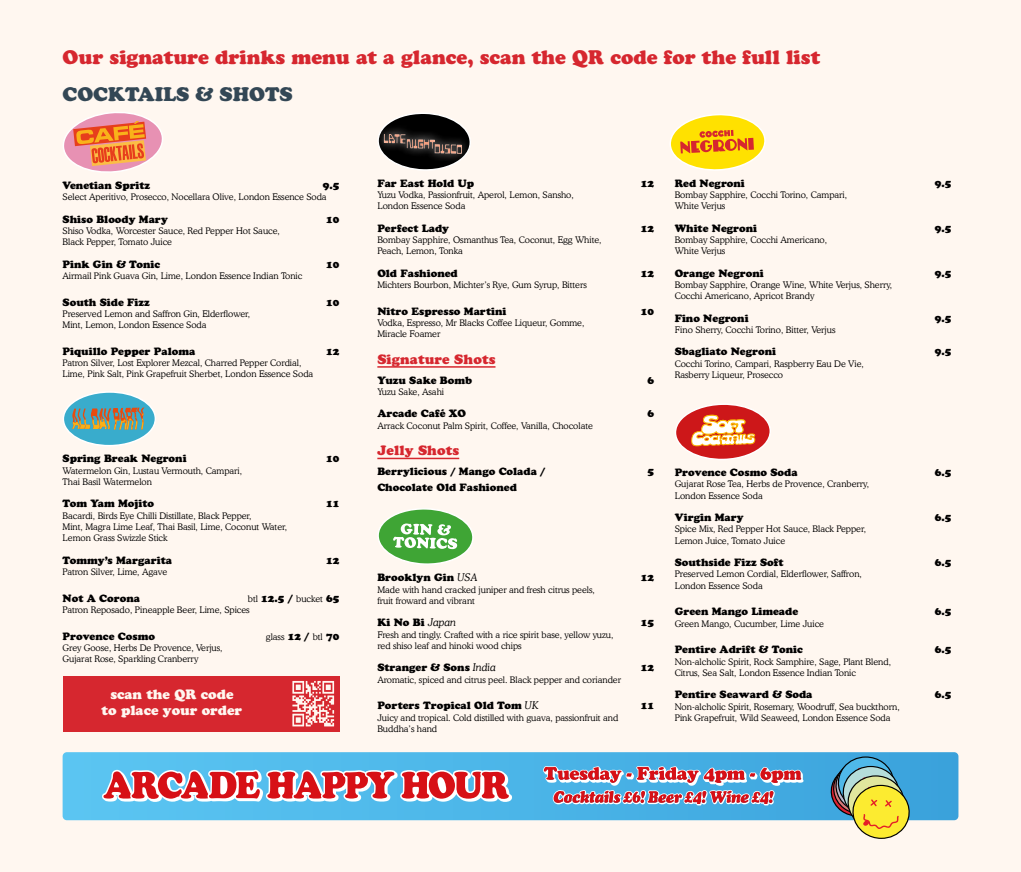
<style>
.page{position:relative;width:1021px;height:872px;background:#fff}
.page>*{position:absolute;margin:0;border:0;box-sizing:border-box;transform-origin:0 0}
.t1{font:19.5px "Cooper Black Std";color:#d6272f}
.t2{font:19.5px "Cooper Black Std";color:#334755}
.t3{font:13.5px/16.2px "Cooper Black Std";color:#fff7f0;text-align:center}
.t4{font:13.5px "Cooper Black Std";letter-spacing:.01em;color:#d6272f}
.t5{font:10.5px "Cooper Black Std";color:#000}
.t6{font:300 9px/11.2px "Cooper TL";color:#000}
.s1{font-family:"Cooper Black Std";font-weight:400;font-size:10.5px}
.s2{font-family:"Cooper TL";font-weight:300;font-style:italic}
</style>
<div class="page">
<div style="left:0;top:0;width:1020px;height:872px;background:#fff7f0"></div>
<svg style="left:65px;top:112px;width:98px;height:41px"></svg>
<svg style="left:63px;top:138px;width:94px;height:284px"></svg>
<svg style="left:63px;top:392px;width:92px;height:54px"></svg>
<img style="left:104px;top:407px;width:41px;height:22px">
<svg style="left:378px;top:113px;width:93px;height:57px"></svg>
<hr style="left:377px;top:366px;width:118px;height:2px;background:#d6272f">
<hr style="left:377px;top:458px;width:82px;height:1px;background:#d6272f">
<svg style="left:378px;top:508px;width:95px;height:57px"></svg>
<svg style="left:670px;top:114px;width:96px;height:57px"></svg>
<div style="left:63px;top:676px;width:276px;height:55px;background:#d6272f"></div>
<svg style="left:292px;top:681px;width:42px;height:45px"></svg>
<svg style="left:675px;top:404px;width:96px;height:56px"></svg>
<svg style="left:63px;top:752px;width:895px;height:68px;background:#4db5e8"></svg>
<svg style="left:102px;top:769px;width:410px;height:33px"></svg>
<svg style="left:827px;top:756px;width:86px;height:83px;background:#a1b98d"></svg>
<svg style="left:543px;top:766px;width:260px;height:39px;background:#9991ad"></svg>
<h1 class="t1" style="left:63px;top:46px;width:759px">Our signature drinks menu at a glance, scan the QR code for the full list</h1>
<h1 class="t2" style="left:63px;top:82px;width:232px">COCKTAILS &amp; SHOTS</h1>
<p class="t5" style="left:63px;top:179px;width:89px">Venetian Spritz</p>
<p class="t5" style="left:323px;top:179px;width:18px">9.5</p>
<p class="t6" style="left:63px;top:191px;width:265px">Select Aperitivo, Prosecco, Nocellara Olive, London Essence Soda</p>
<p class="t5" style="left:63px;top:212px;width:107px">Shiso Bloody Mary</p>
<p class="t5" style="left:326px;top:212px;width:15px">10</p>
<p class="t6" style="left:63px;top:225px;width:219px">Shiso Vodka, Worcester Sauce, Red Pepper Hot Sauce,<br>Black Pepper, Tomato Juice</p>
<p class="t5" style="left:63px;top:257px;width:99px">Pink Gin &amp; Tonic</p>
<p class="t5" style="left:326px;top:257px;width:15px">10</p>
<p class="t6" style="left:63px;top:270px;width:241px">Airmail Pink Guava Gin, Lime, London Essence Indian Tonic</p>
<p class="t5" style="left:63px;top:295px;width:89px">South Side Fizz</p>
<p class="t5" style="left:326px;top:295px;width:15px">10</p>
<p class="t6" style="left:63px;top:308px;width:189px">Preserved Lemon and Saffron Gin, Elderflower,<br>Mint, Lemon, London Essence Soda</p>
<p class="t5" style="left:63px;top:345px;width:134px">Piquillo Pepper Paloma</p>
<p class="t5" style="left:326px;top:345px;width:15px">12</p>
<p class="t6" style="left:63px;top:357px;width:252px">Patron Silver, Lost Explorer Mezcal, Charred Pepper Cordial,<br>Lime, Pink Salt, Pink Grapefruit Sherbet, London Essence Soda</p>
<p class="t5" style="left:63px;top:452px;width:125px">Spring Break Negroni</p>
<p class="t5" style="left:326px;top:452px;width:15px">10</p>
<p class="t6" style="left:63px;top:464px;width:181px">Watermelon Gin, Lustau Vermouth, Campari,<br>Thai Basil Watermelon</p>
<p class="t5" style="left:63px;top:497px;width:93px">Tom Yam Mojito</p>
<p class="t5" style="left:326px;top:497px;width:15px">11</p>
<p class="t6" style="left:63px;top:509px;width:226px">Bacardi, Birds Eye Chilli Distillate, Black Pepper,<br>Mint, Magra Lime Leaf, Thai Basil, Lime, Coconut Water,<br>Lemon Grass Swizzle Stick</p>
<p class="t5" style="left:63px;top:553px;width:111px">Tommy’s Margarita</p>
<p class="t5" style="left:326px;top:553px;width:15px">12</p>
<p class="t6" style="left:63px;top:565px;width:106px">Patron Silver, Lime, Agave</p>
<p class="t5" style="left:63px;top:591px;width:79px">Not A Corona</p>
<p class="t6" style="left:63px;top:592px;width:278px;text-indent:185px">btl <span class="s1">12.5 /</span> bucket <span class="s1">65<br></span>Patron Reposado, Pineapple Beer, Lime, Spices</p>
<p class="t5" style="left:63px;top:629px;width:94px">Provence Cosmo</p>
<p class="t6" style="left:266px;top:630px;width:75px">glass <span class="s1">12 /</span> btl <span class="s1">70</span></p>
<p class="t6" style="left:63px;top:642px;width:161px">Grey Goose, Herbs De Provence, Verjus,<br>Gujarat Rose, Sparkling Cranberry</p>
<h2 class="t3" style="left:102px;top:686px;width:142px">scan the QR code to place your order</h2>
<p class="t5" style="left:377px;top:177px;width:98px">Far East Hold Up</p>
<p class="t5" style="left:641px;top:177px;width:15px">12</p>
<p class="t6" style="left:377px;top:189px;width:198px">Yuzu Vodka, Passionfruit, Aperol, Lemon, Sansho,<br>London Essence Soda</p>
<p class="t5" style="left:377px;top:222px;width:73px">Perfect Lady</p>
<p class="t5" style="left:641px;top:222px;width:15px">12</p>
<p class="t6" style="left:377px;top:234px;width:226px">Bombay Sapphire, Osmanthus Tea, Coconut, Egg White,<br>Peach, Lemon, Tonka</p>
<p class="t5" style="left:377px;top:267px;width:82px">Old Fashioned</p>
<p class="t5" style="left:641px;top:267px;width:15px">12</p>
<p class="t6" style="left:377px;top:279px;width:211px">Michters Bourbon, Michter’s Rye, Gum Syrup, Bitters</p>
<p class="t5" style="left:377px;top:305px;width:131px">Nitro Espresso Martini</p>
<p class="t5" style="left:641px;top:305px;width:15px">10</p>
<p class="t6" style="left:377px;top:317px;width:208px">Vodka, Espresso, Mr Blacks Coffee Liqueur, Gomme,<br>Miracle Foamer</p>
<h2 class="t4" style="left:377px;top:351px;width:120px">Signature Shots</h2>
<p class="t5" style="left:377px;top:374px;width:96px">Yuzu Sake Bomb</p>
<p class="t5" style="left:647px;top:374px;width:8px">6</p>
<p class="t6" style="left:377px;top:386px;width:68px">Yuzu Sake, Asahi</p>
<p class="t5" style="left:377px;top:407px;width:90px">Arcade Café XO</p>
<p class="t5" style="left:647px;top:407px;width:8px">6</p>
<p class="t6" style="left:377px;top:419px;width:217px">Arrack Coconut Palm Spirit, Coffee, Vanilla, Chocolate</p>
<h2 class="t4" style="left:377px;top:442px;width:83px">Jelly Shots</h2>
<p class="t5" style="left:377px;top:465px;width:170px">Berrylicious / Mango Colada /</p>
<p class="t5" style="left:647px;top:465px;width:8px">5</p>
<p class="t5" style="left:377px;top:481px;width:141px">Chocolate Old Fashioned</p>
<p class="t5" style="left:377px;top:571px;width:102px">Brooklyn Gin <span class="s2">USA</span></p>
<p class="t5" style="left:641px;top:571px;width:15px">12</p>
<p class="t6" style="left:377px;top:583px;width:219px">Made with hand cracked juniper and fresh citrus peels, fruit froward and vibrant</p>
<p class="t5" style="left:377px;top:616px;width:80px">Ki No Bi <span class="s2">Japan</span></p>
<p class="t5" style="left:641px;top:616px;width:15px">15</p>
<p class="t6" style="left:377px;top:628px;width:238px">Fresh and tingly. Crafted with a rice spirit base, yellow yuzu, red shiso leaf and hinoki wood chips</p>
<p class="t5" style="left:377px;top:661px;width:120px">Stranger &amp; Sons <span class="s2">India</span></p>
<p class="t5" style="left:641px;top:661px;width:15px">12</p>
<p class="t6" style="left:377px;top:673px;width:245px">Aromatic, spiced and citrus peel. Black pepper and coriander</p>
<p class="t5" style="left:377px;top:699px;width:163px">Porters Tropical Old Tom <span class="s2">UK</span></p>
<p class="t5" style="left:641px;top:699px;width:15px">11</p>
<p class="t6" style="left:377px;top:711px;width:242px">Juicy and tropical. Cold distilled with guava, passionfruit and<br>Buddha’s hand</p>
<p class="t5" style="left:674px;top:177px;width:72px">Red Negroni</p>
<p class="t5" style="left:934px;top:177px;width:18px">9.5</p>
<p class="t6" style="left:674px;top:189px;width:174px">Bombay Sapphire, Cocchi Torino, Campari,<br>White Verjus</p>
<p class="t5" style="left:674px;top:222px;width:84px">White Negroni</p>
<p class="t5" style="left:934px;top:222px;width:18px">9.5</p>
<p class="t6" style="left:674px;top:234px;width:154px">Bombay Sapphire, Cocchi Americano,<br>White Verjus</p>
<p class="t5" style="left:674px;top:267px;width:90px">Orange Negroni</p>
<p class="t5" style="left:934px;top:267px;width:18px">9.5</p>
<p class="t6" style="left:674px;top:279px;width:219px">Bombay Sapphire, Orange Wine, White Verjus, Sherry,<br>Cocchi Americano, Apricot Brandy</p>
<p class="t5" style="left:674px;top:312px;width:75px">Fino Negroni</p>
<p class="t5" style="left:934px;top:312px;width:18px">9.5</p>
<p class="t6" style="left:674px;top:324px;width:162px">Fino Sherry, Cocchi Torino, Bitter, Verjus</p>
<p class="t5" style="left:674px;top:345px;width:103px">Sbagliato Negroni</p>
<p class="t5" style="left:934px;top:345px;width:18px">9.5</p>
<p class="t6" style="left:674px;top:357px;width:191px">Cocchi Torino, Campari, Raspberry Eau De Vie,<br>Rasberry Liqueur, Prosecco</p>
<p class="t5" style="left:674px;top:466px;width:124px">Provence Cosmo Soda</p>
<p class="t5" style="left:934px;top:466px;width:18px">6.5</p>
<p class="t6" style="left:674px;top:478px;width:196px">Gujarat Rose Tea, Herbs de Provence, Cranberry,<br>London Essence Soda</p>
<p class="t5" style="left:674px;top:511px;width:70px">Virgin Mary</p>
<p class="t5" style="left:934px;top:511px;width:18px">6.5</p>
<p class="t6" style="left:674px;top:523px;width:193px">Spice Mix, Red Pepper Hot Sauce, Black Pepper,<br>Lemon Juice, Tomato Juice</p>
<p class="t5" style="left:674px;top:556px;width:110px">Southside Fizz Soft</p>
<p class="t5" style="left:934px;top:556px;width:18px">6.5</p>
<p class="t6" style="left:674px;top:568px;width:189px">Preserved Lemon Cordial, Elderflower, Saffron,<br>London Essence Soda</p>
<p class="t5" style="left:674px;top:605px;width:125px">Green Mango Limeade</p>
<p class="t5" style="left:934px;top:605px;width:18px">6.5</p>
<p class="t6" style="left:674px;top:617px;width:151px">Green Mango, Cucumber, Lime Juice</p>
<p class="t5" style="left:674px;top:643px;width:130px">Pentire Adrift &amp; Tonic</p>
<p class="t5" style="left:934px;top:643px;width:18px">6.5</p>
<p class="t6" style="left:674px;top:655px;width:218px">Non-alcholic Spirit, Rock Samphire, Sage, Plant Blend,<br>Citrus, Sea Salt, London Essence Indian Tonic</p>
<p class="t5" style="left:674px;top:688px;width:139px">Pentire Seaward &amp; Soda</p>
<p class="t5" style="left:934px;top:688px;width:18px">6.5</p>
<p class="t6" style="left:674px;top:700px;width:226px">Non-alcholic Spirit, Rosemary, Woodruff, Sea buckthorn,<br>Pink Grapefruit, Wild Seaweed, London Essence Soda</p>
</div>
